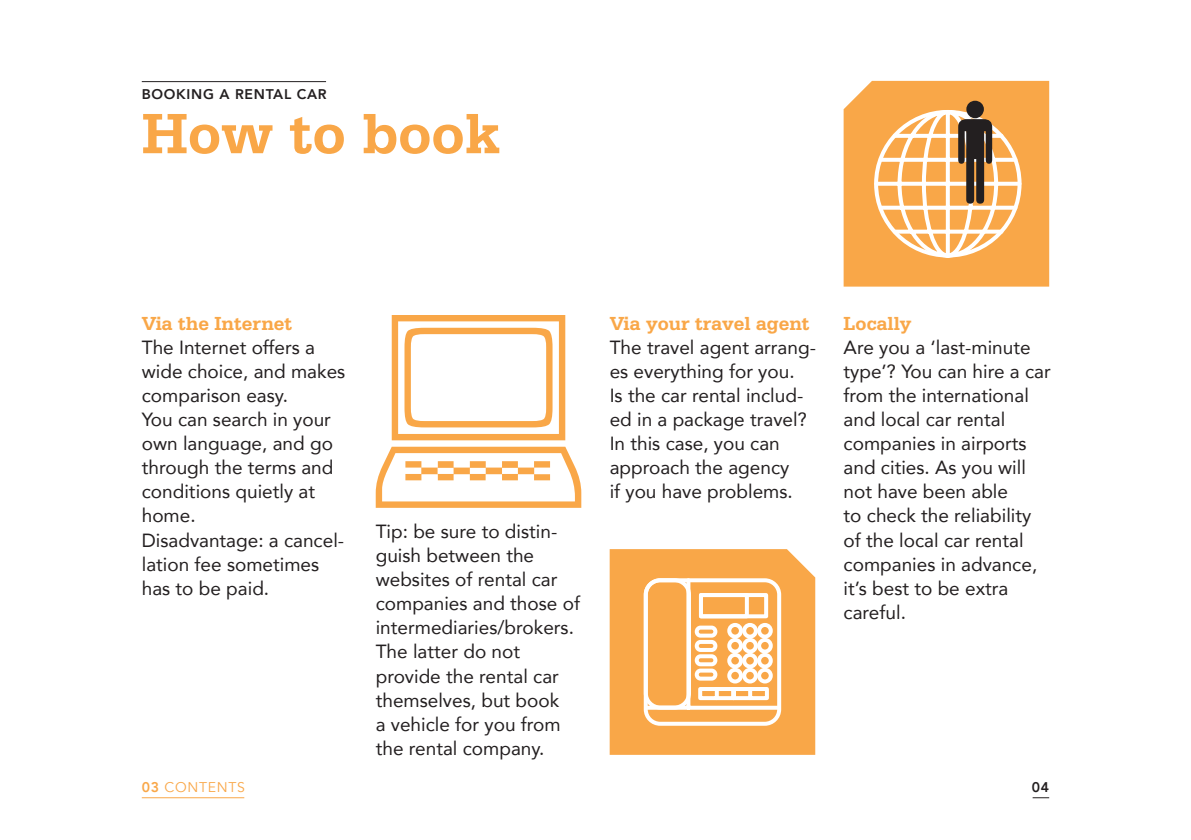
<style>
.page{position:relative;width:1191px;height:840px;background:#fff}
.page>*{position:absolute;margin:0;border:0;box-sizing:border-box;transform-origin:0 0}
.kop{font:700 60px "Serifa BT";color:#f9a748}
.body{font:700 20px "Serifa BT";color:#f9a748}
.TK{font:700 20px "Serifa BT";color:#f9a748}
.body-2{font:19px/24px "Avenir";color:#231f20}
.overlees{font:800 14px "Avenir";letter-spacing:.05em;color:#231f20}
.t1{font:14px "Avenir";letter-spacing:.05em;color:#f9a748}
.s1{font-weight:800}
</style>
<div class="page">
<hr style="left:142px;top:796px;width:102px;height:1px;background:#f9a748">
<div style="left:843px;top:80px;width:207px;height:207px;background:#f9a748"></div>
<div style="left:609px;top:549px;width:207px;height:206px;background:#f9a748"></div>
<hr style="left:142px;top:81px;width:184px;height:1px;background:#231f20">
<div style="left:644px;top:578px;width:137px;height:147px;border:4px solid #fff;border-radius:14px"></div>
<svg style="left:646px;top:705px;width:133px;height:4px"></svg>
<hr style="left:686px;top:580px;width:4px;height:127px;background:#fff">
<div style="left:644px;top:578px;width:47px;height:131px;border:4px solid #fff;border-radius:15px"></div>
<div style="left:727px;top:622px;width:16px;height:16px;border:4px solid #fff;border-radius:50%"></div>
<div style="left:742px;top:622px;width:16px;height:16px;border:4px solid #fff;border-radius:50%"></div>
<div style="left:757px;top:622px;width:15px;height:16px;border:4px solid #fff;border-radius:50%"></div>
<div style="left:727px;top:637px;width:16px;height:16px;border:4px solid #fff;border-radius:50%"></div>
<div style="left:742px;top:637px;width:16px;height:16px;border:4px solid #fff;border-radius:50%"></div>
<div style="left:757px;top:637px;width:15px;height:16px;border:4px solid #fff;border-radius:50%"></div>
<div style="left:727px;top:652px;width:16px;height:16px;border:4px solid #fff;border-radius:50%"></div>
<div style="left:742px;top:652px;width:16px;height:16px;border:4px solid #fff;border-radius:50%"></div>
<div style="left:757px;top:652px;width:15px;height:16px;border:4px solid #fff;border-radius:50%"></div>
<div style="left:727px;top:667px;width:16px;height:16px;border:4px solid #fff;border-radius:50%"></div>
<div style="left:742px;top:667px;width:16px;height:16px;border:4px solid #fff;border-radius:50%"></div>
<div style="left:757px;top:667px;width:15px;height:16px;border:4px solid #fff;border-radius:50%"></div>
<div style="left:694px;top:625px;width:23px;height:12px;border:4px solid #fff;border-radius:4px"></div>
<div style="left:694px;top:639px;width:23px;height:12px;border:4px solid #fff;border-radius:4px"></div>
<div style="left:694px;top:654px;width:23px;height:12px;border:4px solid #fff;border-radius:4px"></div>
<div style="left:694px;top:668px;width:23px;height:12px;border:4px solid #fff;border-radius:4px"></div>
<div style="left:699px;top:592px;width:69px;height:26px;border:4px solid #fff"></div>
<div style="left:699px;top:592px;width:50px;height:26px;border:4px solid #fff"></div>
<svg style="left:696px;top:684px;width:75px;height:17px"></svg>
<svg style="left:376px;top:315px;width:205px;height:192px"></svg>
<svg style="left:872px;top:101px;width:151px;height:158px"></svg>
<p class="overlees" style="left:142px;top:83px;width:186px">BOOKING A RENTAL CAR</p>
<p class="kop" style="left:142px;top:96px;width:360px">How to book</p>
<p class="TK" style="left:142px;top:311px;width:152px">Via the Internet</p>
<p class="body-2" style="left:142px;top:335px;width:205px">The Internet offers a wide choice, and makes comparison easy.<br>You can search in your own language, and go through the terms and conditions quietly at home.</p>
<p class="body-2" style="left:142px;top:527px;width:204px">Disadvantage: a cancel&shy;lation fee sometimes has to be paid.</p>
<p class="body-2" style="left:376px;top:519px;width:206px">Tip: be sure to distin&shy;guish between the websites of rental car companies and those of intermediaries/brokers.<br>The latter do not provide the rental car themselves, but book<br>a vehicle for you from the rental company.</p>
<p class="body" style="left:609px;top:311px;width:201px">Via your travel agent</p>
<p class="body-2" style="left:609px;top:335px;width:208px">The travel agent arrang&shy;es everything for you.<br>Is the car rental includ&shy;ed in a package travel?<br>In this case, you can approach the agency<br>if you have problems.</p>
<p class="body" style="left:843px;top:311px;width:69px">Locally</p>
<p class="body-2" style="left:843px;top:335px;width:209px">Are you a ‘last-minute type’? You can hire a car from the international and local car rental companies in airports and cities. As you will not have been able<br>to check the reliability of the local car rental companies in advance, it’s best to be extra careful.</p>
<p class="t1" style="left:142px;top:778px;width:105px"><span class="s1">03</span> CONTENTS</p>
<p class="overlees" style="left:1032px;top:775px;width:19px">04</p>
</div>
